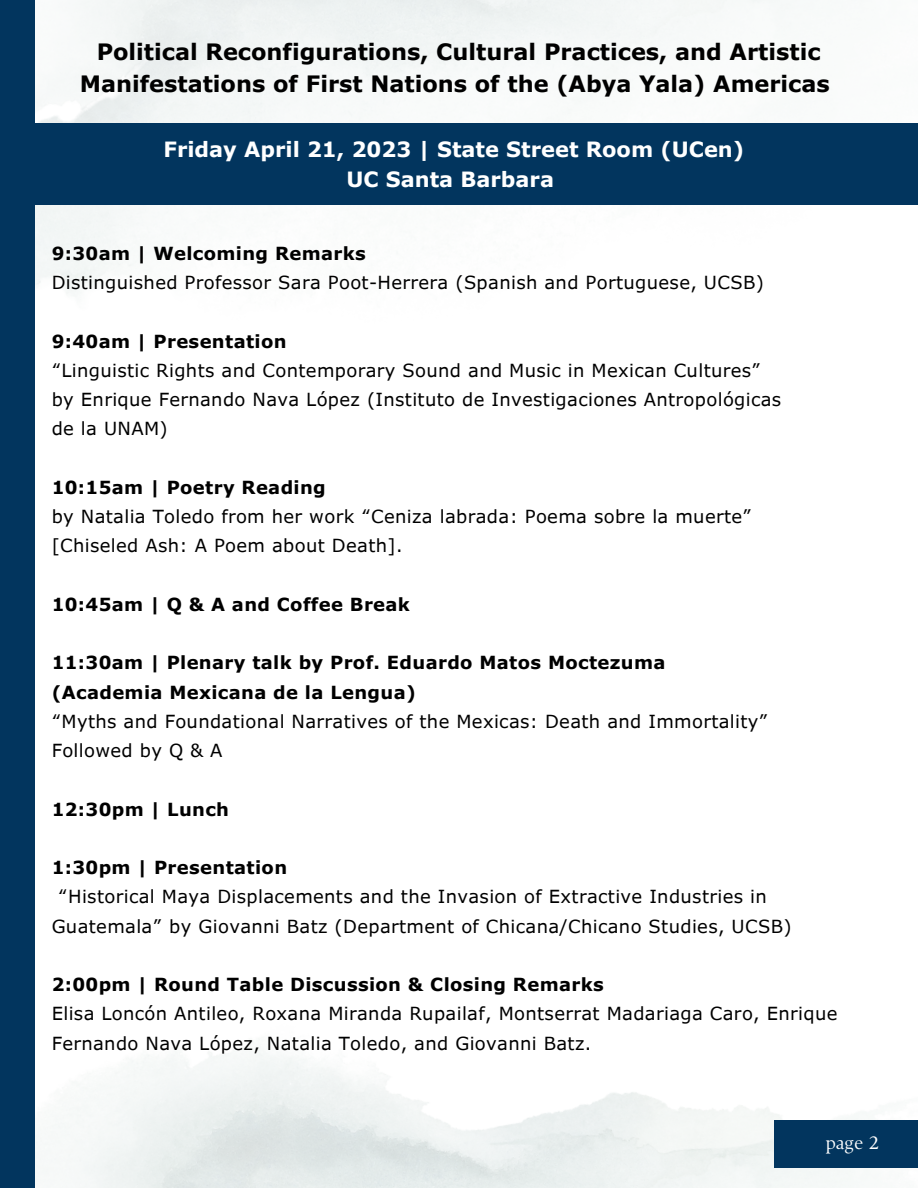
<style>
.page{position:relative;width:918px;height:1188px;background:#fff}
.page>*{position:absolute;margin:0;border:0;box-sizing:border-box;transform-origin:0 0}
.t1{font:700 22.5px/31.5px "Verdana Pro";color:#000;text-align:center}
.t2{font:700 21px/29.2px "Verdana Pro";color:#fff;text-align:center}
.t3{font:18px/29.2px "Verdana Pro";letter-spacing:.02em;color:#000}
.t4{font:700 18px/29.2px "Verdana Pro";letter-spacing:.02em;color:#000}
.t5{font:18px "TY Serif D";color:#fff}
</style>
<div class="page">
<img style="left:34px;top:902px;width:884px;height:286px">
<img style="left:34px;top:0;width:884px;height:425px">
<div style="left:0;top:124px;width:918px;height:81px;background:#02355e"></div>
<div style="left:0;top:0;width:34px;height:1188px;background:#02355e"></div>
<div style="left:774px;top:1121px;width:144px;height:47px;background:#02355e"></div>
<p class="t1" style="left:80px;top:35px;width:752px">Political Reconfigurations, Cultural Practices, and Artistic<br>Manifestations of First Nations of the (Abya Yala) Americas</p>
<p class="t2" style="left:163px;top:134px;width:582px">Friday April 21, 2023 | State Street Room (UCen)<br>UC Santa Barbara</p>
<p class="t4" style="left:52px;top:238px;width:316px">9:30am | Welcoming Remarks</p>
<p class="t3" style="left:52px;top:267px;width:714px">Distinguished Professor Sara Poot-Herrera (Spanish and Portuguese, UCSB)</p>
<p class="t4" style="left:52px;top:326px;width:236px">9:40am | Presentation</p>
<p class="t3" style="left:52px;top:355px;width:731px">“Linguistic Rights and Contemporary Sound and Music in Mexican Cultures” by Enrique Fernando Nava López (Instituto de Investigaciones Antropológicas de la UNAM)</p>
<p class="t4" style="left:52px;top:472px;width:276px">10:15am | Poetry Reading</p>
<p class="t3" style="left:52px;top:501px;width:702px">by Natalia Toledo from her work “Ceniza labrada: Poema sobre la muerte” [Chiseled Ash: A Poem about Death].</p>
<p class="t4" style="left:52px;top:589px;width:360px">10:45am | Q &amp; A and Coffee Break</p>
<p class="t4" style="left:52px;top:647px;width:615px">11:30am | Plenary talk by Prof. Eduardo Matos Moctezuma (Academia Mexicana de la Lengua)</p>
<p class="t3" style="left:52px;top:706px;width:718px">“Myths and Foundational Narratives of the Mexicas: Death and Immortality”<br>Followed by Q &amp; A</p>
<p class="t4" style="left:52px;top:794px;width:179px">12:30pm | Lunch</p>
<p class="t4" style="left:52px;top:852px;width:237px">1:30pm | Presentation</p>
<p class="t3" style="left:52px;top:881px;width:741px;text-indent:7px">“Historical Maya Displacements and the Invasion of Extractive Industries in<br>Guatemala” by Giovanni Batz (Department of Chicana/Chicano Studies, UCSB)</p>
<p class="t4" style="left:52px;top:969px;width:554px">2:00pm | Round Table Discussion &amp; Closing Remarks</p>
<p class="t3" style="left:52px;top:998px;width:787px">Elisa Loncón Antileo, Roxana Miranda Rupailaf, Montserrat Madariaga Caro, Enrique<br>Fernando Nava López, Natalia Toledo, and Giovanni Batz.</p>
<p class="t5" style="left:826px;top:1132px;width:54px">page 2</p>
</div>
